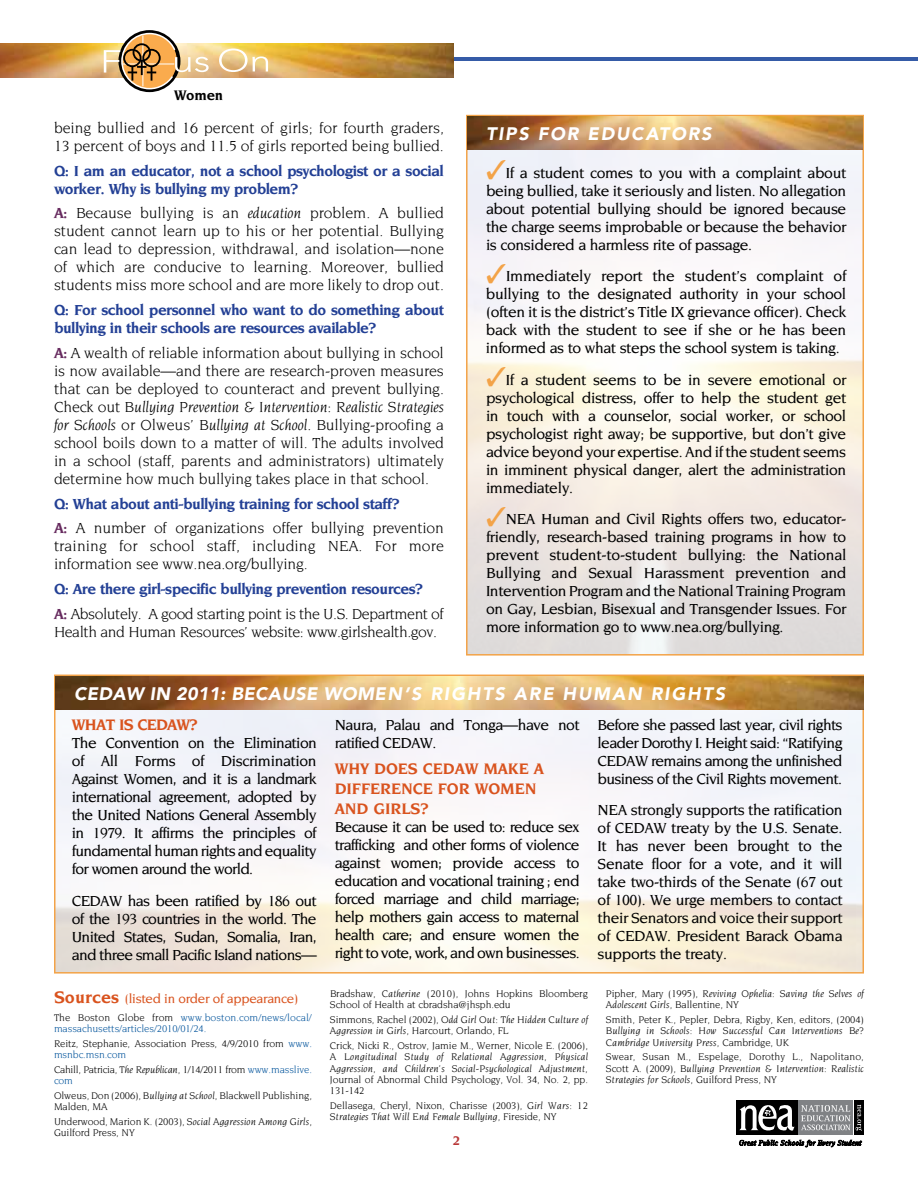
<style>
.page{position:relative;width:918px;height:1188px;background:#fff}
.page>*{position:absolute;margin:0;border:0;box-sizing:border-box;transform-origin:0 0}
.t1{font:italic 900 18px "Avenir";letter-spacing:.02em;color:#fff}
.t2{font:italic 900 18px "Avenir";letter-spacing:.1em;color:#fff}
.t3{font:700 16.5px/19.8px "Novarese";letter-spacing:-.005em;color:#d9531e}
.t4{font:500 15.75px/18px "Novarese";letter-spacing:-.025em;color:#000;text-align:justify}
.t5{font:15.75px/18px "Novarese";letter-spacing:-.005em;color:#000}
.t6{font:700 15.75px/18px "Novarese";letter-spacing:-.035em;color:#234095}
.t7{font:15.75px "Novarese";letter-spacing:-.03em;color:#000}
.t8{font:700 15px "Novarese";color:#000}
.t9{font:500 13.5px "Novarese";letter-spacing:-.02em;color:#d9531e}
.t10{font:700 13.5px "Novarese";color:#b83636}
.t11{font:10.5px/11.2px "Novarese";letter-spacing:-.01em;color:#000}
.t12{font:italic 10.5px/11.2px "Novarese";letter-spacing:.015em;color:#000}
.t13{font:10.5px/11.2px "Novarese";letter-spacing:.005em;color:#00539b}
.t14{font:10.5px/11.2px "Novarese";letter-spacing:-.03em;color:#000}
.s1{font-weight:700;color:#672b5f}
.s2{font-style:italic}
.s3{color:#672b5f}
.s4{font-weight:400;color:#000}
.s5{color:#f3a348}
.s6{font-weight:700;font-size:18px}
.s7{color:#000}
.s8{color:#00539b}
.s9{font-style:normal}
</style>
<div class="page">
<hr style="left:439px;top:58px;width:479px;height:3px;background:#355ba7">
<img style="left:0;top:43px;width:453px;height:34px">
<svg style="left:219px;top:49px;width:49px;height:23px"></svg>
<svg style="left:104px;top:32px;width:105px;height:58px"></svg>
<svg style="left:739px;top:1140px;width:123px;height:7px"></svg>
<div style="left:854px;top:1100px;width:10px;height:35px;background:#000"></div>
<div style="left:799px;top:1100px;width:54px;height:35px;background:#808285"></div>
<div style="left:736px;top:1100px;width:62px;height:35px;background:#000"></div>
<svg style="left:739px;top:1105px;width:55px;height:26px"></svg>
<svg style="left:801px;top:1105px;width:61px;height:26px"></svg>
<img style="left:469px;top:118px;width:392px;height:535px">
<div style="left:466px;top:115px;width:398px;height:541px;border:2px solid #f3a348"></div>
<img style="left:57px;top:709px;width:804px;height:262px">
<div style="left:54px;top:675px;width:810px;height:299px;border:2px solid #f3a348"></div>
<img style="left:56px;top:676px;width:808px;height:33px">
<p class="t8" style="left:174px;top:87px;width:50px">Women</p>
<p class="t5" style="left:54px;top:119px;width:392px">being bullied and 16 percent of girls; for fourth graders,<br>13 percent of boys and 11.5 of girls reported being bullied.</p>
<p class="t6" style="left:54px;top:161px;width:391px">Q: I am an educator, not a school psychologist or a social worker. Why is bullying my problem?</p>
<p class="t5" style="left:54px;top:204px;width:392px;text-align:justify"><span class="s1">A:</span> Because bullying is an <span class="s2">education</span> problem. A bullied student cannot learn up to his or her potential. Bullying can lead to depression, withdrawal, and isolation—none of which are conducive to learning. Moreover, bullied students miss more school and are more likely to drop out.</p>
<p class="t6" style="left:54px;top:301px;width:391px">Q: For school personnel who want to do something about bullying in their schools are resources available?</p>
<p class="t5" style="left:54px;top:344px;width:392px;text-align:justify"><span class="s1">A:</span> A wealth of reliable information about bullying in school is now available—and there are research-proven measures that can be deployed to counteract and prevent bullying.<br>Check out <span class="s2">Bullying Prevention &amp; Intervention: Realistic Strategies for Schools</span> or Olweus’ <span class="s2">Bullying at School</span>. Bullying-proofing a school boils down to a matter of will. The adults involved in a school (staff, parents and administrators) ultimately determine how much bullying takes place in that school.</p>
<p class="t6" style="left:54px;top:491px;width:392px;line-height:24.8px">Q: What about anti-bullying training for school staff?<br><span class="s3">A:</span> <span class="s4">A number of organizations offer bullying prevention</span></p>
<p class="t5" style="left:54px;top:537px;width:392px">training for school staff, including NEA. For more information see www.nea.org/bullying.</p>
<p class="t6" style="left:54px;top:576px;width:391px;line-height:24.8px">Q: Are there girl-specific bullying prevention resources?<br><span class="s3">A:</span> <span class="s4">Absolutely. A good starting point is the U.S. Department of</span></p>
<p class="t7" style="left:54px;top:623px;width:384px">Health and Human Resources’ website: www.girlshealth.gov.</p>
<p class="t2" style="left:486px;top:123px;width:227px">TIPS FOR EDUCATORS</p>
<p class="t4" style="left:486px;top:164px;width:362px"><span class="s5">✓</span>If a student comes to you with a complaint about being bullied, take it seriously and listen. No allegation about potential bullying should be ignored because the charge seems improbable or because the behavior is considered a harmless rite of passage.</p>
<p class="t4" style="left:486px;top:267px;width:362px"><span class="s5">✓</span>Immediately report the student’s complaint of bullying to the designated authority in your school (often it is the district’s Title IX grievance officer). Check back with the student to see if she or he has been informed as to what steps the school system is taking.</p>
<p class="t4" style="left:486px;top:371px;width:362px"><span class="s5">✓</span>If a student seems to be in severe emotional or psychological distress, offer to help the student get in touch with a counselor, social worker, or school psychologist right away; be supportive, but don’t give advice beyond your expertise. And if the student seems in imminent physical danger, alert the administration immediately.</p>
<p class="t4" style="left:486px;top:510px;width:362px"><span class="s5">✓</span>NEA Human and Civil Rights offers two, educator&shy;friendly, research-based training programs in how to prevent student-to-student bullying: the National Bullying and Sexual Harassment prevention and Intervention Program and the National Training Program on Gay, Lesbian, Bisexual and Transgender Issues. For more information go to www.nea.org/bullying.</p>
<p class="t1" style="left:74px;top:682px;width:653px">CEDAW IN 2011: BECAUSE WOMEN’S RIGHTS ARE HUMAN RIGHTS</p>
<p class="t3" style="left:72px;top:715px;width:97px">What is CEDAW</p>
<p class="t3" style="left:190px;top:715px;width:10px">?</p>
<p class="t4" style="left:72px;top:734px;width:247px">The Convention on the Elimination of All Forms of Discrimination Against Women, and it is a landmark international agreement, adopted by the United Nations General Assembly in 1979. It affirms the principles of fundamental human rights and equality for women around the world.</p>
<p class="t4" style="left:72px;top:892px;width:246px">CEDAW has been ratified by 186 out of the 193 countries in the world. The United States, Sudan, Somalia, Iran, and three small Pacific Island nations—</p>
<p class="t4" style="left:598px;top:716px;width:246px">Before she passed last year, civil rights leader Dorothy I. Height said: “Ratifying CEDAW remains among the unfinished business of the Civil Rights movement.</p>
<p class="t4" style="left:598px;top:801px;width:246px">NEA strongly supports the ratification of CEDAW treaty by the U.S. Senate.<br>It has never been brought to the Senate floor for a vote, and it will take two-thirds of the Senate (67 out of 100). We urge members to contact their Senators and voice their support of CEDAW. President Barack Obama supports the treaty.</p>
<p class="t4" style="left:335px;top:716px;width:246px">Naura, Palau and Tonga—have not ratified CEDAW.</p>
<p class="t3" style="left:335px;top:759px;width:121px">Why does CEDAW</p>
<p class="t3" style="left:335px;top:759px;width:211px;text-indent:149px">make a difference for women and girls?</p>
<p class="t4" style="left:335px;top:818px;width:247px">Because it can be used to: reduce sex trafficking and other forms of violence against women; provide access to education and vocational training ; end forced marriage and child marriage; help mothers gain access to maternal health care; and ensure women the right to vote, work, and own businesses.</p>
<p class="t9" style="left:54px;top:991px;width:246px"><span class="s6">Sources</span> (listed in order of appearance)</p>
<p class="t13" style="left:54px;top:1012px;width:259px"><span class="s7">The Boston Globe from</span> www.boston.com/news/local/ massachusetts/articles/2010/01/24.</p>
<p class="t11" style="left:54px;top:1038px;width:259px">Reitz, Stephanie, Association Press, 4/9/2010 from <span class="s8">www. msnbc.msn.com</span></p>
<p class="t14" style="left:54px;top:1064px;width:259px">Cahill, Patricia, <span class="s2">The Republican,</span> 1/14/2011 from <span class="s8">www.masslive. com</span></p>
<p class="t11" style="left:54px;top:1090px;width:259px">Olweus, Don (2006), <span class="s2">Bullying at School,</span> Blackwell Publishing,<br>Malden, MA</p>
<p class="t11" style="left:54px;top:1116px;width:259px">Underwood, Marion K. (2003), <span class="s2">Social Aggression Among Girls,<br></span>Guilford Press, NY</p>
<p class="t11" style="left:330px;top:988px;width:259px">Bradshaw, <span class="s2">Catherine (2010),</span> Johns Hopkins Bloomberg<br>School of Health at cbradsha@jhsph.edu</p>
<p class="t12" style="left:330px;top:1014px;width:260px"><span class="s9">Simmons, Rachel (2002),</span> Odd Girl Out: The Hidden Culture of<br>Aggression in Girls, <span class="s9">Harcourt, Orlando, FL</span></p>
<p class="t11" style="left:330px;top:1040px;width:259px">Crick, Nicki R., Ostrov, Jamie M., Werner, Nicole E. (2006),</p>
<p class="t12" style="left:330px;top:1051px;width:260px">A Longitudinal Study of Relational Aggression, Physical<br>Aggression, and Children’s Social-Psychological Adjustment,</p>
<p class="t11" style="left:330px;top:1074px;width:260px">Journal of Abnormal Child Psychology, Vol. 34, No. 2, pp.<br>131-142</p>
<p class="t11" style="left:330px;top:1100px;width:259px">Dellasega, Cheryl, Nixon, Charisse (2003), <span class="s2">Girl Wars: 12<br>Strategies That Will End Female Bullying,</span> Fireside, NY</p>
<p class="t10" style="left:453px;top:1133px;width:9px">2</p>
<p class="t12" style="left:606px;top:988px;width:259px"><span class="s9">Pipher, Mary (1995),</span> Reviving Ophelia: Saving the Selves of<br>Adolescent Girls, <span class="s9">Ballentine, NY</span></p>
<p class="t11" style="left:606px;top:1014px;width:260px">Smith, Peter K., Pepler, Debra, Rigby, Ken, editors, (2004)</p>
<p class="t12" style="left:606px;top:1025px;width:259px">Bullying in Schools: How Successful Can Interventions Be?<br>Cambridge University Press, <span class="s9">Cambridge, UK</span></p>
<p class="t11" style="left:606px;top:1051px;width:260px;text-align:justify">Swear, Susan M., Espelage, Dorothy L., Napolitano, Scott A. (2009), <span class="s2">Bullying Prevention &amp; Intervention: Realistic Strategies for Schools,</span> Guilford Press, NY</p>
</div>
